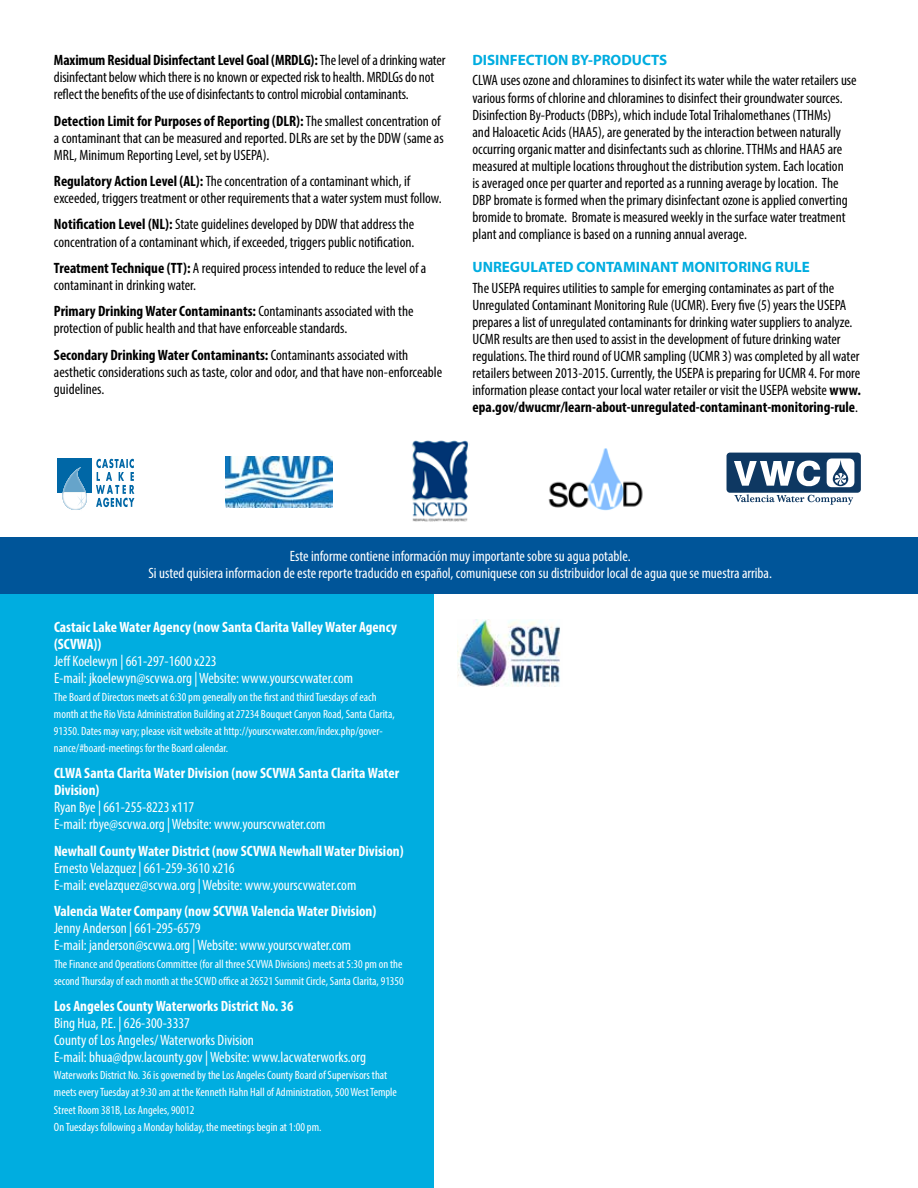
<style>
.page{position:relative;width:918px;height:1188px;background:#fff}
.page>*{position:absolute;margin:0;border:0;box-sizing:border-box;transform-origin:0 0}
.t1{font:condensed 15px/17.1px "Myriad Pro";color:#000}
.t2{font:condensed 15px/17.1px "Myriad Pro";color:#fff}
.t3{font:700 condensed 15px/17.1px "Myriad Pro";color:#fff}
.t4{font:700 15px "Myriad Pro";color:#00ade0}
.t5{font:condensed 12px/17.1px "Myriad Pro";color:#fff}
.s1{font-weight:700}
</style>
<div class="page">
<div style="left:0;top:594px;width:433px;height:594px;background:#00ade0"></div>
<img style="left:225px;top:456px;width:107px;height:51px">
<svg style="left:727px;top:453px;width:134px;height:52px"></svg>
<img style="left:412px;top:440px;width:57px;height:82px">
<img style="left:548px;top:448px;width:95px;height:62px">
<div style="left:0;top:538px;width:918px;height:56px;background:#059"></div>
<div style="left:57px;top:458px;width:35px;height:35px;background:#0067a6"></div>
<svg style="left:62px;top:467px;width:25px;height:43px"></svg>
<svg style="left:96px;top:459px;width:38px;height:48px"></svg>
<img style="left:458px;top:619px;width:102px;height:68px">
<p class="t1" style="left:54px;top:51px;width:393px"><span class="s1">Maximum Residual Disinfectant Level Goal (MRDLG):</span> The level of a drinking water disinfectant below which there is no known or expected risk to health. MRDLGs do not reflect the benefits of the use of disinfectants to control microbial contaminants.</p>
<p class="t1" style="left:54px;top:112px;width:391px"><span class="s1">Detection Limit for Purposes of Reporting (DLR):</span> The smallest concentration of a contaminant that can be measured and reported. DLRs are set by the DDW (same as<br>MRL, Minimum Reporting Level, set by USEPA).</p>
<p class="t1" style="left:54px;top:172px;width:389px"><span class="s1">Regulatory Action Level (AL):</span> The concentration of a contaminant which, if exceeded, triggers treatment or other requirements that a water system must follow.</p>
<p class="t1" style="left:54px;top:216px;width:362px"><span class="s1">Notification Level (NL):</span> State guidelines developed by DDW that address the concentration of a contaminant which, if exceeded, triggers public notification.</p>
<p class="t1" style="left:54px;top:259px;width:374px"><span class="s1">Treatment Technique (TT):</span> A required process intended to reduce the level of a contaminant in drinking water.</p>
<p class="t1" style="left:54px;top:303px;width:361px"><span class="s1">Primary Drinking Water Contaminants:</span> Contaminants associated with the protection of public health and that have enforceable standards.</p>
<p class="t1" style="left:54px;top:346px;width:390px"><span class="s1">Secondary Drinking Water Contaminants:</span> Contaminants associated with aesthetic considerations such as taste, color and odor, and that have non-enforceable guidelines.</p>
<p class="t4" style="left:472px;top:50px;width:196px">DISINFECTION BY-PRODUCTS</p>
<p class="t1" style="left:472px;top:72px;width:386px">CLWA uses ozone and chloramines to disinfect its water while the water retailers use various forms of chlorine and chloramines to disinfect their groundwater sources.<br>Disinfection By-Products (DBPs), which include Total Trihalomethanes (TTHMs)<br>and Haloacetic Acids (HAA5), are generated by the interaction between naturally occurring organic matter and disinfectants such as chlorine. TTHMs and HAA5 are measured at multiple locations throughout the distribution system. Each location<br>is averaged once per quarter and reported as a running average by location. The DBP bromate is formed when the primary disinfectant ozone is applied converting bromide to bromate. Bromate is measured weekly in the surface water treatment plant and compliance is based on a running annual average.</p>
<p class="t4" style="left:472px;top:258px;width:339px">UNREGULATED CONTAMINANT MONITORING RULE</p>
<p class="t1" style="left:472px;top:279px;width:390px">The USEPA requires utilities to sample for emerging contaminates as part of the Unregulated Contaminant Monitoring Rule (UCMR). Every five (5) years the USEPA prepares a list of unregulated contaminants for drinking water suppliers to analyze.<br>UCMR results are then used to assist in the development of future drinking water regulations. The third round of UCMR sampling (UCMR 3) was completed by all water retailers between 2013-2015. Currently, the USEPA is preparing for UCMR 4. For more information please contact your local water retailer or visit the USEPA website <span class="s1">www. epa.gov/dwucmr/learn-about-unregulated-contaminant-monitoring-rule</span>.</p>
<p class="t2" style="left:149px;top:547px;width:625px;text-align:center">Este informe contiene información muy importante sobre su agua potable.<br>Si usted quisiera informacion de este reporte traducido en español, comuniquese con su distribuidor local de agua que se muestra arriba.</p>
<p class="t3" style="left:54px;top:618px;width:344px">Castaic Lake Water Agency (now Santa Clarita Valley Water Agency (SCVWA))</p>
<p class="t2" style="left:54px;top:653px;width:301px">Jeff Koelewyn | 661-297-1600 x223<br>E-mail: jkoelewyn@scvwa.org | Website: www.yourscvwater.com</p>
<p class="t5" style="left:54px;top:688px;width:342px">The Board of Directors meets at 6:30 pm generally on the first and third Tuesdays of each month at the Rio Vista Administration Building at 27234 Bouquet Canyon Road, Santa Clarita, 91350. Dates may vary; please visit website at http://yourscvwater.com/index.php/gover&shy;nance/#board-meetings for the Board calendar.</p>
<p class="t3" style="left:54px;top:764px;width:347px">CLWA Santa Clarita Water Division (now SCVWA Santa Clarita Water<br>Division)</p>
<p class="t2" style="left:54px;top:799px;width:273px">Ryan Bye | 661-255-8223 x117<br>E-mail: rbye@scvwa.org | Website: www.yourscvwater.com</p>
<p class="t3" style="left:54px;top:842px;width:351px">Newhall County Water District (now SCVWA Newhall Water Division)</p>
<p class="t2" style="left:54px;top:859px;width:304px">Ernesto Velazquez | 661-259-3610 x216<br>E-mail: evelazquez@scvwa.org | Website: www.yourscvwater.com</p>
<p class="t3" style="left:54px;top:902px;width:324px">Valencia Water Company (now SCVWA Valencia Water Division)</p>
<p class="t2" style="left:54px;top:920px;width:299px">Jenny Anderson | 661-295-6579<br>E-mail: janderson@scvwa.org | Website: www.yourscvwater.com</p>
<p class="t5" style="left:54px;top:955px;width:351px">The Finance and Operations Committee (for all three SCVWA Divisions) meets at 5:30 pm on the second Thursday of each month at the SCWD office at 26521 Summit Circle, Santa Clarita, 91350</p>
<p class="t3" style="left:54px;top:997px;width:241px">Los Angeles County Waterworks District No. 36</p>
<p class="t2" style="left:54px;top:1014px;width:314px">Bing Hua, P.E. | 626-300-3337<br>County of Los Angeles/ Waterworks Division<br>E-mail: bhua@dpw.lacounty.gov | Website: www.lacwaterworks.org</p>
<p class="t5" style="left:54px;top:1067px;width:344px">Waterworks District No. 36 is governed by the Los Angeles County Board of Supervisors that meets every Tuesday at 9:30 am at the Kenneth Hahn Hall of Administration, 500 West Temple Street Room 381B, Los Angeles, 90012<br>On Tuesdays following a Monday holiday, the meetings begin at 1:00 pm.</p>
</div>
